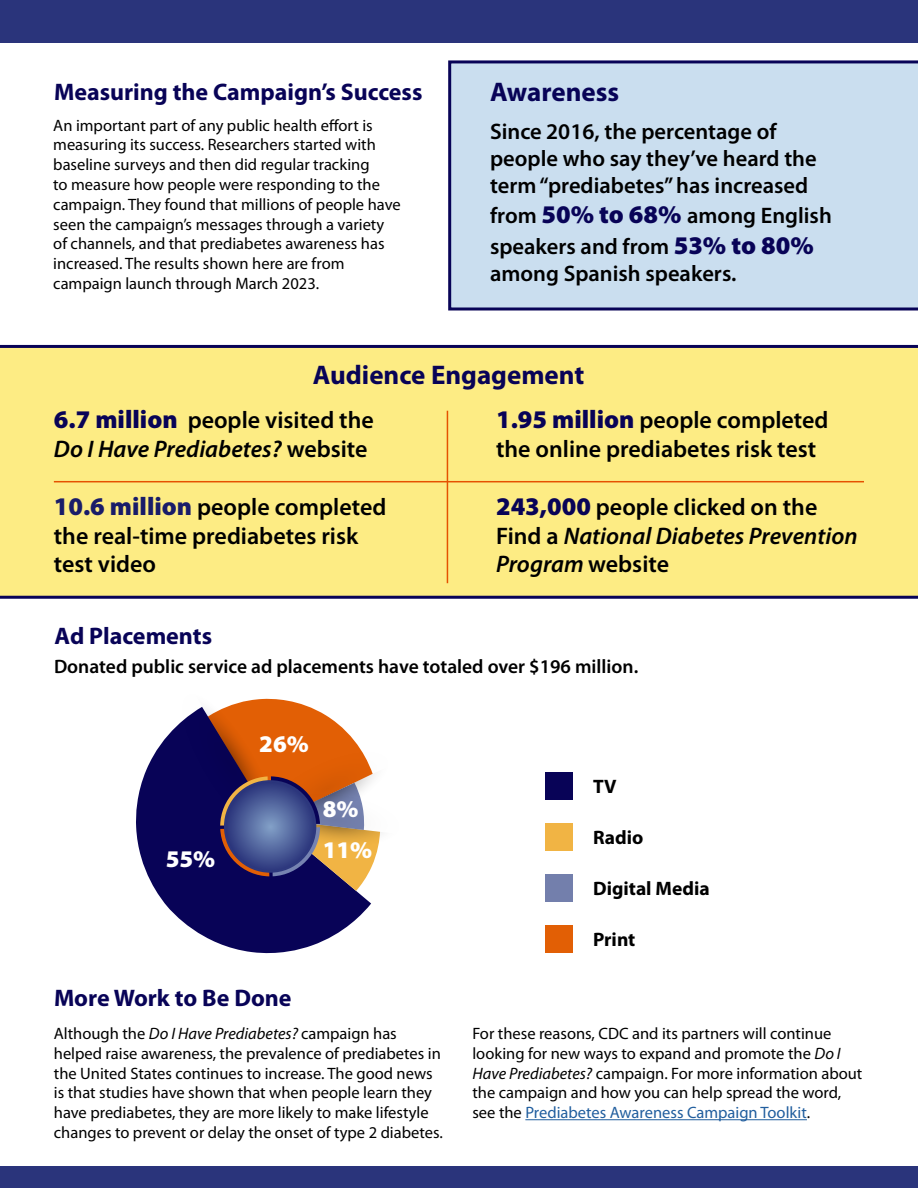
<style>
.page{position:relative;width:918px;height:1188px;background:#fff}
.page>*{position:absolute;margin:0;border:0;box-sizing:border-box;transform-origin:0 0}
.t1{font:700 27px "Myriad Pro";color:#080357}
.Pulled_Statistics{font:600 24px/28.8px "Myriad Pro";color:#000}
.Pulled_Statistics-2{font:italic 600 24px/28.8px "Myriad Pro";color:#000}
.t2{font:700 24px "Myriad Pro";color:#080357}
.Pie_Chart_Numbers{font:900 24px "Myriad Pro";color:#fff}
.Pulled_Statistics-3{font:600 22.5px/27px "Myriad Pro";color:#000}
.P2{font:600 19.5px "Myriad Pro";color:#000}
.Pie_Chart_Legend{font:700 19.5px "Myriad Pro";color:#000}
.P2-2{font:16.5px/19.8px "Myriad Pro";color:#000}
.s1{font-weight:900;font-size:25.5px;color:#080357}
.s2{font-style:italic}
.s3{font-weight:900;font-size:25.5px;color:#191c69}
.s4{font-weight:900;font-style:normal;font-size:25.5px;color:#080357}
.s5{font-style:normal}
.s6{color:#215e9e}
</style>
<div class="page">
<div style="left:0;top:0;width:918px;height:43px;background:#2a347b"></div>
<div style="left:0;top:1166px;width:918px;height:22px;background:#2a347b"></div>
<svg style="left:136px;top:723px;width:235px;height:231px;fill:#080357"></svg>
<svg style="left:180px;top:698px;width:202px;height:193px"></svg>
<svg style="left:224px;top:780px;width:92px;height:93px"></svg>
<svg style="left:226px;top:782px;width:88px;height:89px;background:#485895"></svg>
<div style="left:545px;top:773px;width:28px;height:27px;background:#080357"></div>
<div style="left:545px;top:823px;width:28px;height:27px;background:#f1b444"></div>
<div style="left:545px;top:874px;width:28px;height:28px;background:#737fac"></div>
<div style="left:545px;top:925px;width:28px;height:28px;background:#e25f05"></div>
<div style="left:448px;top:60px;width:470px;height:251px;background:#cadeef"></div>
<div style="left:0;top:345px;width:918px;height:254px;background:#fdec84"></div>
<hr style="left:447px;top:411px;width:1px;height:172px;background:#e55100">
<hr style="left:54px;top:481px;width:810px;height:1px;background:#e55100">
<hr style="left:525px;top:1119px;width:282px;height:1px;background:#215e9e">
<h2 class="t2" style="left:54px;top:78px;width:370px">Measuring the Campaign’s Success</h2>
<p class="P2-2" style="left:53px;top:116px;width:349px">An important part of any public health effort is measuring its success. Researchers started with baseline surveys and then did regular tracking<br>to measure how people were responding to the campaign. They found that millions of people have seen the campaign’s messages through a variety of channels, and that prediabetes awareness has increased. The results shown here are from campaign launch through March 2023.</p>
<p class="t1" style="left:490px;top:77px;width:131px">Awareness</p>
<p class="Pulled_Statistics-3" style="left:490px;top:118px;width:328px">Since 2016, the percentage of people who say they’ve heard the term “prediabetes” has increased</p>
<p class="Pulled_Statistics-3" style="left:490px;top:201px;width:343px;line-height:30.6px">from <span class="s1">50% to 68%</span> among English speakers and from <span class="s1">53% to 80%</span></p>
<p class="Pulled_Statistics-3" style="left:490px;top:260px;width:248px">among Spanish speakers.</p>
<h3 class="t1" style="left:313px;top:360px;width:273px">Audience Engagement</h3>
<p class="Pulled_Statistics" style="left:54px;top:406px;width:321px"><span class="s1">6.7 million</span> people visited the<br><span class="s2">Do I Have Prediabetes?</span> website</p>
<p class="Pulled_Statistics" style="left:54px;top:493px;width:334px"><span class="s3">10.6 million</span> people completed the real-time prediabetes risk test video</p>
<p class="Pulled_Statistics" style="left:496px;top:406px;width:334px"><span class="s1">1.95 million</span> people completed the online prediabetes risk test</p>
<p class="Pulled_Statistics-2" style="left:496px;top:493px;width:363px"><span class="s4">243,000</span> <span class="s5">people clicked on the<br>Find a</span> National Diabetes Prevention<br>Program <span class="s5">website</span></p>
<h2 class="t2" style="left:55px;top:622px;width:159px">Ad Placements</h2>
<p class="P2" style="left:54px;top:656px;width:586px">Donated public service ad placements have totaled over $196 million.</p>
<p class="Pie_Chart_Numbers" style="left:166px;top:845px;width:51px">55%</p>
<p class="Pie_Chart_Numbers" style="left:259px;top:730px;width:51px">26%</p>
<p class="Pie_Chart_Numbers" style="left:323px;top:796px;width:37px">8%</p>
<p class="Pie_Chart_Numbers" style="left:323px;top:836px;width:51px">11%</p>
<p class="Pie_Chart_Legend" style="left:593px;top:776px;width:25px">TV</p>
<p class="Pie_Chart_Legend" style="left:593px;top:826px;width:52px">Radio</p>
<p class="Pie_Chart_Legend" style="left:593px;top:877px;width:118px">Digital Media</p>
<p class="Pie_Chart_Legend" style="left:593px;top:928px;width:44px">Print</p>
<h2 class="t2" style="left:54px;top:985px;width:239px">More Work to Be Done</h2>
<p class="P2-2" style="left:54px;top:1024px;width:390px">Although the <span class="s2">Do I Have Prediabetes?</span> campaign has helped raise awareness, the prevalence of prediabetes in the United States continues to increase. The good news is that studies have shown that when people learn they have prediabetes, they are more likely to make lifestyle changes to prevent or delay the onset of type 2 diabetes.</p>
<p class="P2-2" style="left:472px;top:1024px;width:391px">For these reasons, CDC and its partners will continue looking for new ways to expand and promote the <span class="s2">Do I Have Prediabetes?</span> campaign. For more information about the campaign and how you can help spread the word, see the <span class="s6">Prediabetes Awareness Campaign Toolkit</span>.</p>
</div>
